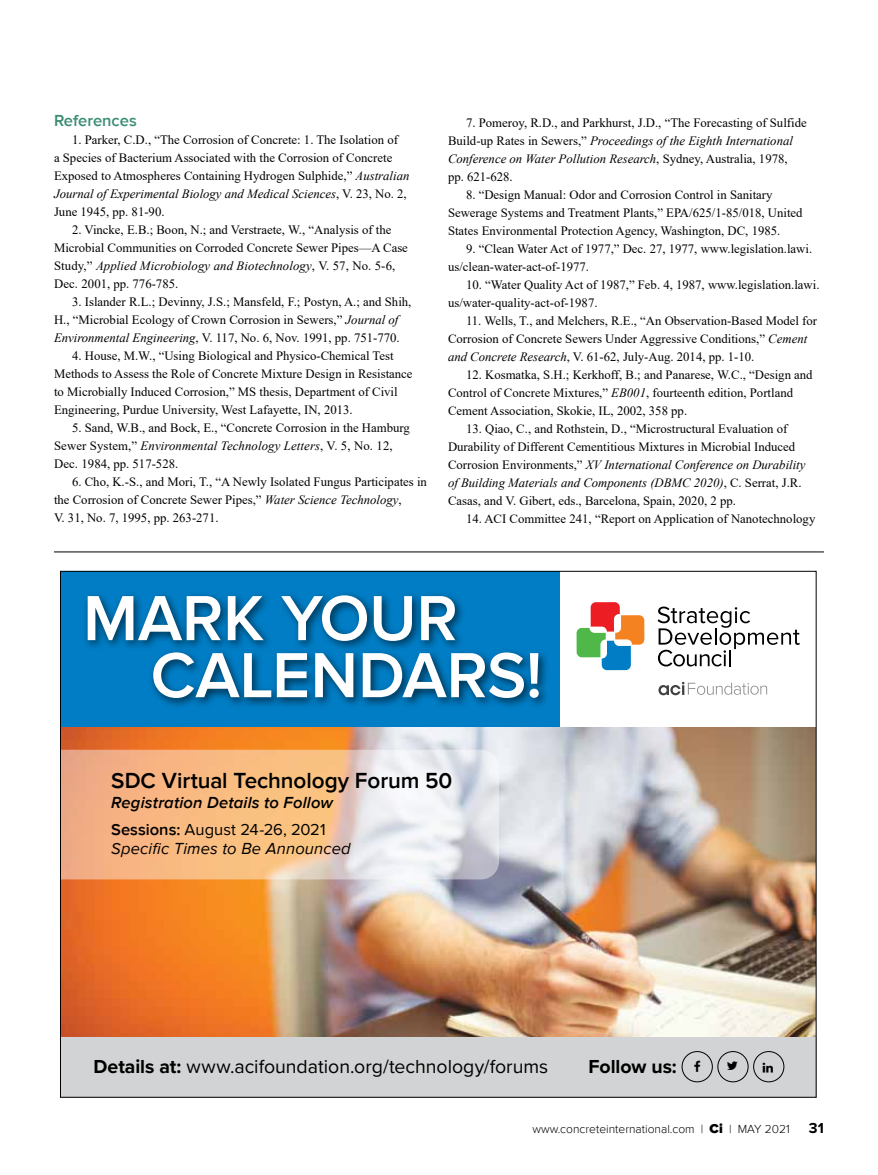
<style>
.page{position:relative;width:878px;height:1175px;background:#fff}
.page>*{position:absolute;margin:0;border:0;box-sizing:border-box;transform-origin:0 0}
.t1{font:600 66px/57px "Proxima Nova";letter-spacing:-.005em;color:#fff}
.t2{font:600 22.5px "Proxima Nova";letter-spacing:-.005em;color:#000}
.t3{font:19.5px "Proxima Nova";color:#000}
.t4{font:700 19.5px "Proxima Nova";letter-spacing:-.005em;color:#000}
.t5{font:italic 600 16.5px/26.5px "Proxima Nova";letter-spacing:.01em;color:#000}
.t6{font:italic 16.5px "Proxima Nova";letter-spacing:.01em;color:#000}
.t7{font:600 16.5px "Proxima Nova";color:#3b8d75}
.t8{font:700 15px "Proxima Nova";color:#000}
.t9{font:12.75px/18px "Times New Roman";color:#000}
.t10{font:300 12px "Proxima Nova";color:#000}
.s1{font-style:italic}
.s2{font-style:normal}
.s3{font-weight:400;font-style:normal}
.s4{font-weight:700}
.s5{font-weight:900;font-size:13.5px}
</style>
<div class="page">
<hr style="left:54px;top:551px;width:770px;height:1px;background:#000">
<img style="left:62px;top:726px;width:752px;height:310px">
<div style="left:60px;top:571px;width:500px;height:155px;background:#007dc5"></div>
<div style="left:60px;top:1036px;width:756px;height:61px;background:#d1d3d4"></div>
<svg style="left:62px;top:749px;width:437px;height:130px;background:#efc8a7"></svg>
<div style="left:681px;top:1051px;width:31px;height:31px;border:1px solid #000;border-radius:50%"></div>
<div style="left:717px;top:1051px;width:31px;height:31px;border:1px solid #000;border-radius:50%"></div>
<div style="left:753px;top:1051px;width:31px;height:31px;border:1px solid #000;border-radius:50%"></div>
<div style="left:82px;top:590px;width:467px;height:119px;background:#000;opacity:.6"></div>
<svg style="left:657px;top:606px;width:142px;height:60px"></svg>
<svg style="left:658px;top:682px;width:109px;height:13px"></svg>
<svg style="left:576px;top:602px;width:68px;height:68px"></svg>
<p class="t7" style="left:54px;top:111px;width:84px">References</p>
<p class="t9" style="left:54px;top:130px;width:357px;text-indent:18px">1. Parker, C.D., “The Corrosion of Concrete: 1. The Isolation of<br>a Species of Bacterium Associated with the Corrosion of Concrete Exposed to Atmospheres Containing Hydrogen Sulphide,” <span class="s1">Australian Journal of Experimental Biology and Medical Sciences</span>, V. 23, No. 2, June 1945, pp. 81-90.</p>
<p class="t9" style="left:54px;top:220px;width:355px;text-indent:18px">2. Vincke, E.B.; Boon, N.; and Verstraete, W., “Analysis of the Microbial Communities on Corroded Concrete Sewer Pipes—A Case Study,” <span class="s1">Applied Microbiology and Biotechnology</span>, V. 57, No. 5-6, Dec. 2001, pp. 776-785.</p>
<p class="t9" style="left:54px;top:292px;width:359px;text-indent:18px">3. Islander R.L.; Devinny, J.S.; Mansfeld, F.; Postyn, A.; and Shih,<br>H., “Microbial Ecology of Crown Corrosion in Sewers,” <span class="s1">Journal of<br>Environmental Engineering</span>, V. 117, No. 6, Nov. 1991, pp. 751-770.</p>
<p class="t9" style="left:54px;top:346px;width:360px;text-indent:18px">4. House, M.W., “Using Biological and Physico-Chemical Test Methods to Assess the Role of Concrete Mixture Design in Resistance to Microbially Induced Corrosion,” MS thesis, Department of Civil Engineering, Purdue University, West Lafayette, IN, 2013.</p>
<p class="t9" style="left:54px;top:418px;width:357px;text-indent:18px">5. Sand, W.B., and Bock, E., “Concrete Corrosion in the Hamburg<br>Sewer System,” <span class="s1">Environmental Technology Letters</span>, V. 5, No. 12,<br>Dec. 1984, pp. 517-528.</p>
<p class="t9" style="left:54px;top:472px;width:374px;text-indent:18px">6. Cho, K.-S., and Mori, T., “A Newly Isolated Fungus Participates in the Corrosion of Concrete Sewer Pipes,” <span class="s1">Water Science Technology</span>,<br>V. 31, No. 7, 1995, pp. 263-271.</p>
<p class="t9" style="left:448px;top:113px;width:360px;text-indent:18px">7. Pomeroy, R.D., and Parkhurst, J.D., “The Forecasting of Sulfide Build-up Rates in Sewers,” <span class="s1">Proceedings of the Eighth International Conference on Water Pollution Research</span>, Sydney, Australia, 1978, pp. 621-628.</p>
<p class="t9" style="left:448px;top:185px;width:356px;text-indent:18px">8. “Design Manual: Odor and Corrosion Control in Sanitary<br>Sewerage Systems and Treatment Plants,” EPA/625/1-85/018, United<br>States Environmental Protection Agency, Washington, DC, 1985.</p>
<p class="t9" style="left:448px;top:239px;width:365px;text-indent:18px">9. “Clean Water Act of 1977,” Dec. 27, 1977, www.legislation.lawi. us/clean-water-act-of-1977.</p>
<p class="t9" style="left:448px;top:275px;width:373px;text-indent:18px">10. “Water Quality Act of 1987,” Feb. 4, 1987, www.legislation.lawi. us/water-quality-act-of-1987.</p>
<p class="t9" style="left:448px;top:311px;width:370px;text-indent:18px">11. Wells, T., and Melchers, R.E., “An Observation-Based Model for<br>Corrosion of Concrete Sewers Under Aggressive Conditions,” <span class="s1">Cement and Concrete Research</span>, V. 61-62, July-Aug. 2014, pp. 1-10.</p>
<p class="t9" style="left:448px;top:365px;width:366px;text-indent:18px">12. Kosmatka, S.H.; Kerkhoff, B.; and Panarese, W.C., “Design and<br>Control of Concrete Mixtures,” <span class="s1">EB001</span>, fourteenth edition, Portland<br>Cement Association, Skokie, IL, 2002, 358 pp.</p>
<p class="t9" style="left:448px;top:419px;width:359px;text-indent:18px">13. Qiao, C., and Rothstein, D., “Microstructural Evaluation of Durability of Different Cementitious Mixtures in Microbial Induced Corrosion Environments,” <span class="s1">XV International Conference on Durability of Building Materials and Components (DBMC 2020)</span>, C. Serrat, J.R.<br>Casas, and V. Gibert, eds., Barcelona, Spain, 2020, 2 pp.</p>
<p class="t9" style="left:466px;top:509px;width:351px">14. ACI Committee 241, “Report on Application of Nanotechnology</p>
<h1 class="t1" style="left:150px;top:591px;width:393px;text-indent:-68px">MARK YOUR<br>CALENDARS!</h1>
<h2 class="t2" style="left:111px;top:767px;width:343px">SDC Virtual Technology Forum 50</h2>
<p class="t5" style="left:111px;top:789px;width:223px">Registration Details to Follow<br><span class="s2">Sessions:</span> <span class="s3">August 24-26, 2021</span></p>
<p class="t6" style="left:111px;top:839px;width:241px">Specific Times to Be Announced</p>
<h3 class="t3" style="left:93px;top:1052px;width:456px"><span class="s4">Details at:</span> www.acifoundation.org/technology/forums</h3>
<h3 class="t4" style="left:588px;top:1052px;width:90px">Follow us:</h3>
<p class="t10" style="left:532px;top:1121px;width:259px">www.concreteinternational.com | <span class="s5">Ci</span> | MAY 2021</p>
<p class="t8" style="left:809px;top:1116px;width:16px">31</p>
</div>
